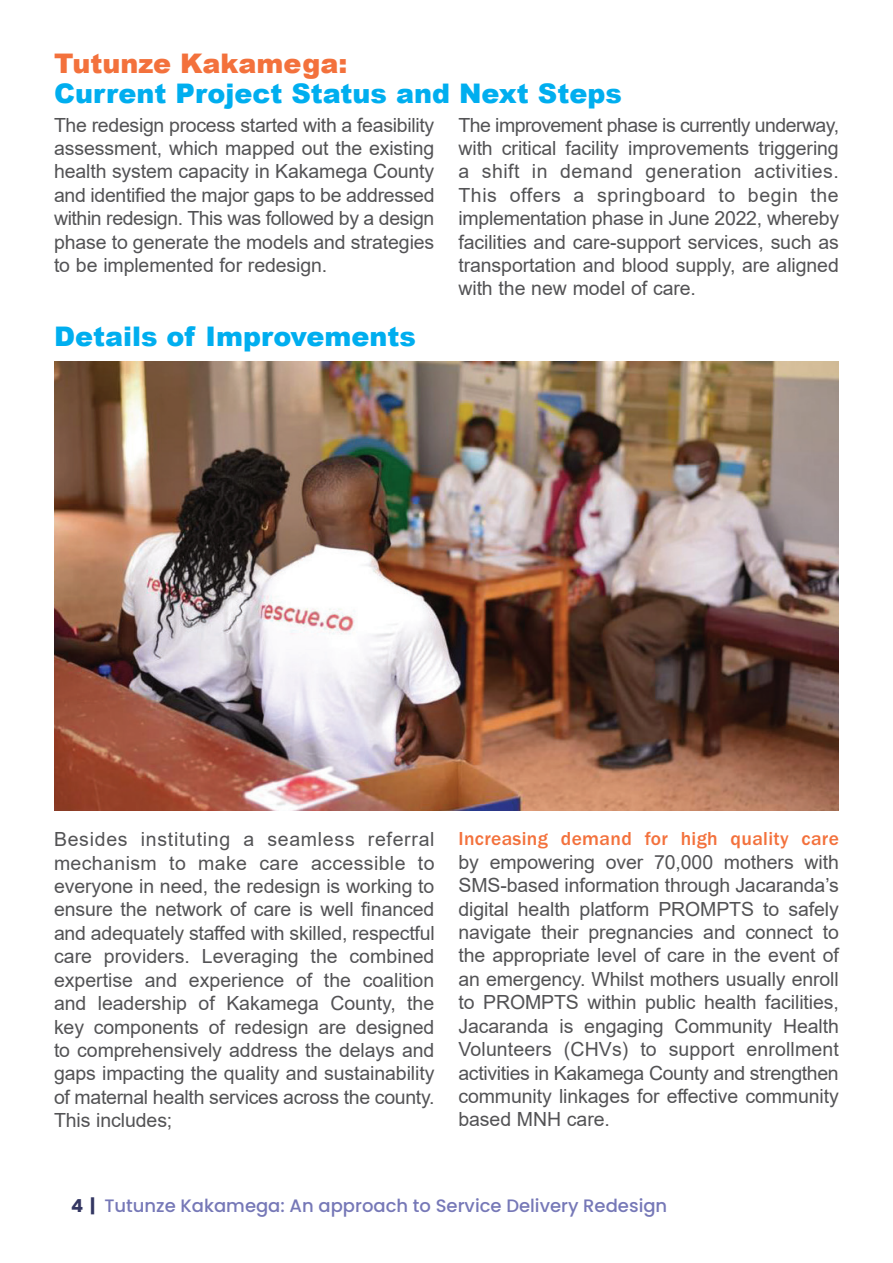
<style>
.page{position:relative;width:893px;height:1263px;background:#fff}
.page>*{position:absolute;margin:0;border:0;box-sizing:border-box;transform-origin:0 0}
.t1{font:900 27px "Arial";color:#00aeef}
.t2{font:900 27px "Arial";color:#f3713c}
.t3{font:19.5px/23.4px "Arial";letter-spacing:-.005em;color:#535355;text-align:justify}
.t4{font:500 19.5px "ITC Franklin Gothic Std";letter-spacing:.02em;color:#f3713c}
.t5{font:500 18px "Poppins";color:#7678b7}
.s1{font-weight:700;color:#333662}
</style>
<div class="page">
<img style="left:54px;top:361px;width:785px;height:449px">
<h1 class="t2" style="left:54px;top:44px;width:295px">Tutunze Kakamega:</h1>
<h1 class="t1" style="left:54px;top:74px;width:569px">Current Project Status and Next Steps</h1>
<p class="t3" style="left:54px;top:113px;width:382px">The redesign process started with a feasibility assessment, which mapped out the existing health system capacity in Kakamega County and identified the major gaps to be addressed within redesign. This was followed by a design phase to generate the models and strategies to be implemented for redesign.</p>
<p class="t3" style="left:458px;top:113px;width:382px">The improvement phase is currently underway, with critical facility improvements triggering a shift in demand generation activities.<br>This offers a springboard to begin the implementation phase in June 2022, whereby facilities and care-support services, such as transportation and blood supply, are aligned with the new model of care.</p>
<h1 class="t1" style="left:54px;top:316px;width:363px">Details of Improvements</h1>
<p class="t3" style="left:54px;top:828px;width:382px">Besides instituting a seamless referral mechanism to make care accessible to everyone in need, the redesign is working to ensure the network of care is well financed and adequately staffed with skilled, respectful care providers. Leveraging the combined expertise and experience of the coalition and leadership of Kakamega County, the key components of redesign are designed to comprehensively address the delays and gaps impacting the quality and sustainability of maternal health services across the county.<br>This includes;</p>
<p class="t4" style="left:458px;top:828px;width:382px">Increasing demand for high quality care</p>
<p class="t3" style="left:458px;top:850px;width:382px">by empowering over 70,000 mothers with SMS-based information through Jacaranda’s digital health platform PROMPTS to safely navigate their pregnancies and connect to the appropriate level of care in the event of an emergency. Whilst mothers usually enroll to PROMPTS within public health facilities, Jacaranda is engaging Community Health Volunteers (CHVs) to support enrollment activities in Kakamega County and strengthen community linkages for effective community based MNH care.</p>
<p class="t5" style="left:71px;top:1195px;width:597px"><span class="s1">4 |</span> Tutunze Kakamega: An approach to Service Delivery Redesign</p>
</div>
